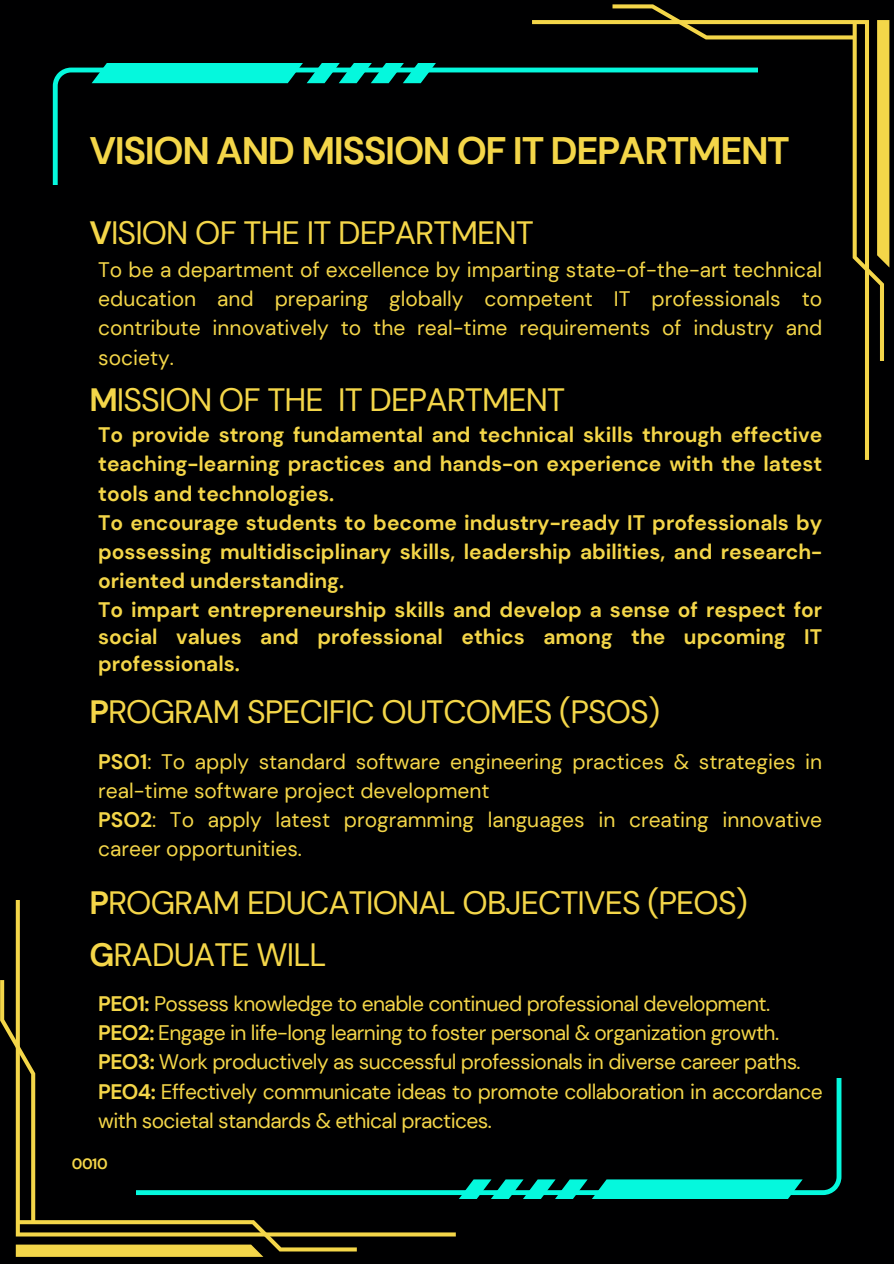
<style>
.page{position:relative;width:894px;height:1264px;background:#fff}
.page>*{position:absolute;margin:0;border:0;box-sizing:border-box;transform-origin:0 0}
.t1{font:700 38.25px "DM Sans";letter-spacing:-.035em;color:#f4d649}
.t2{font:32.25px "DM Sans";letter-spacing:-.03em;color:#f4d649}
.t3{font:21px/29.2px "DM Sans";letter-spacing:-.03em;color:#f4d649;text-align:justify}
.t4{font:700 21px/28.5px "DM Sans";color:#f4d649}
.t5{font:21px/29.2px "DM Sans";color:#f4d649}
.t6{font:700 15px "DM Sans";color:#f4d649}
.s1{font-weight:700}
</style>
<div class="page">
<div style="left:0;top:0;width:893px;height:1263px;background:#000001"></div>
<svg style="left:532px;top:20px;width:336px;height:440px"></svg>
<svg style="left:612px;top:4px;width:277px;height:357px"></svg>
<svg style="left:16px;top:900px;width:439px;height:336px"></svg>
<svg style="left:0;top:980px;width:357px;height:276px"></svg>
<svg style="left:53px;top:68px;width:704px;height:116px"></svg>
<svg style="left:92px;top:64px;width:348px;height:19px"></svg>
<svg style="left:137px;top:1078px;width:704px;height:116px"></svg>
<svg style="left:453px;top:1179px;width:349px;height:19px"></svg>
<p class="t1" style="left:89px;top:126px;width:701px">VISION AND MISSION OF IT DEPARTMENT</p>
<p class="t2" style="left:89px;top:212px;width:446px"><span class="s1">V</span>ISION OF THE IT DEPARTMENT</p>
<p class="t3" style="left:98px;top:255px;width:725px">To be a department of excellence by imparting state-of-the-art technical education and preparing globally competent IT professionals to contribute innovatively to the real-time requirements of industry and society.</p>
<h2 class="t2" style="left:89px;top:379px;width:477px"><span class="s1">M</span>ISSION OF THE IT DEPARTMENT</h2>
<h4 class="t4" style="left:98px;top:421px;width:725px">To provide strong fundamental and technical skills through effective teaching-learning practices and hands-on experience with the latest tools and technologies.<br>To encourage students to become industry-ready IT professionals by possessing multidisciplinary skills, leadership abilities, and research&shy;oriented understanding.<br>To impart entrepreneurship skills and develop a sense of respect for social values and professional ethics among the upcoming IT professionals.</h4>
<h2 class="t2" style="left:89px;top:691px;width:572px"><span class="s1">P</span>ROGRAM SPECIFIC OUTCOMES (PSOS)</h2>
<h2 class="t5" style="left:98px;top:746px;width:725px"><span class="s1">PSO1</span>: To apply standard software engineering practices &amp; strategies in real-time software project development<br><span class="s1">PSO2</span>: To apply latest programming languages in creating innovative career opportunities.</h2>
<h3 class="t2" style="left:89px;top:882px;width:659px"><span class="s1">P</span>ROGRAM EDUCATIONAL OBJECTIVES (PEOS)</h3>
<h2 class="t2" style="left:89px;top:934px;width:238px"><span class="s1">G</span>RADUATE WILL</h2>
<h4 class="t3" style="left:98px;top:989px;width:726px;text-align:left"><span class="s1">PEO1:</span> Possess knowledge to enable continued professional development.<br><span class="s1">PEO2:</span> Engage in life-long learning to foster personal &amp; organization growth.<br><span class="s1">PEO3:</span> Work productively as successful professionals in diverse career paths.<br><span class="s1">PEO4:</span> Effectively communicate ideas to promote collaboration in accordance with societal standards &amp; ethical practices.</h4>
<h2 class="t6" style="left:72px;top:1154px;width:37px">0010</h2>
</div>
